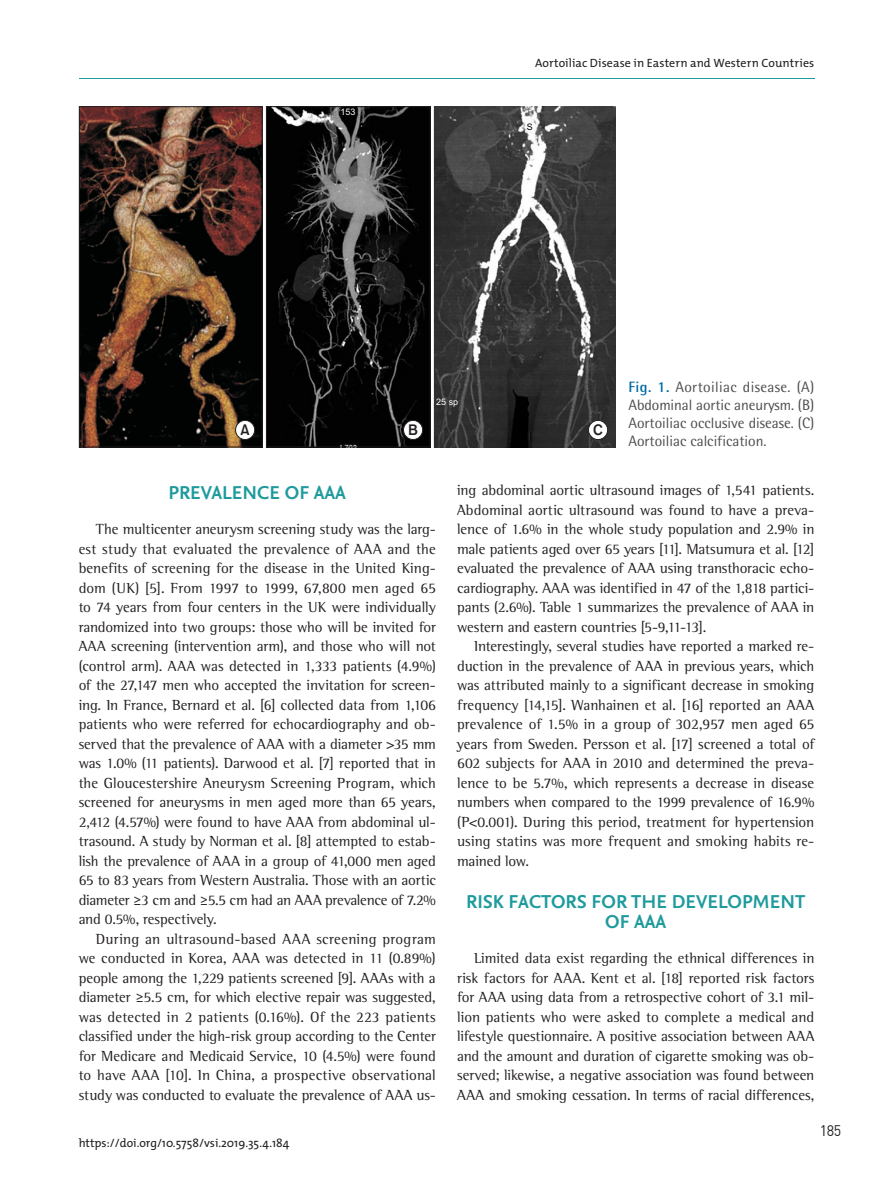
<style>
.page{position:relative;width:893px;height:1191px;background:#fff}
.page>*{position:absolute;margin:0;border:0;box-sizing:border-box;transform-origin:0 0}
.서론{font:700 19.5px/19.5px "Nexus Sans";color:#1f9b9d;text-align:center}
.본문{font:15px/19.5px "Rotis Semi Serif Std";letter-spacing:-.005em;color:#231f20;text-align:justify}
.표제목{font:15px/18px "Rotis Semi Sans Std";color:#4b4c4d;text-align:justify}
.t1{font:15px "Dinreg";color:#231f20;scale:.95 1}
.t2{font:15px "Gothic 725 BT Bold A";color:#231f20}
.t3{font:12px "The Mix";color:#231f20}
.t4{font:9px "Arial";color:#fff}
.t5{font:9px "Arial";color:#000}
.s1{font-weight:700;color:#0069a4}
</style>
<div class="page">
<hr style="left:79px;top:78px;width:735px;height:1px;background:#1f9b9d">
<img style="left:434px;top:107px;width:181px;height:340px">
<div style="left:588px;top:420px;width:20px;height:19px;background:#fff;border-radius:50%"></div>
<div style="left:588px;top:420px;width:20px;height:20px;border:1px solid #231f20;border-radius:50%"></div>
<svg style="left:79px;top:106px;width:352px;height:341px"></svg>
<p class="t4" style="left:340px;top:109px;width:17px">153</p>
<p class="t3" style="left:535px;top:53px;width:281px">Aortoiliac Disease in Eastern and Western Countries</p>
<p class="t5" style="left:527px;top:123px;width:8px">S</p>
<p class="t4" style="left:436px;top:399px;width:24px">25 sp</p>
<p class="t2" style="left:241px;top:421px;width:11px">A</p>
<p class="t2" style="left:408px;top:421px;width:11px">B</p>
<p class="t2" style="left:593px;top:421px;width:11px">C</p>
<p class="표제목" style="left:628px;top:378px;width:187px"><span class="s1">Fig. 1.</span> Aortoiliac disease. (A)<br>Abdominal aortic aneurysm. (B)<br>Aortoiliac occlusive disease. (C)<br>Aortoiliac calcification.</p>
<p class="서론" style="left:169px;top:482px;width:179px">PREVALENCE OF AAA</p>
<p class="본문" style="left:79px;top:519px;width:359px;text-indent:17px">The multicenter aneurysm screening study was the larg&shy;est study that evaluated the prevalence of AAA and the benefits of screening for the disease in the United King&shy;dom (UK) [5]. From 1997 to 1999, 67,800 men aged 65 to 74 years from four centers in the UK were individually randomized into two groups: those who will be invited for AAA screening (intervention arm), and those who will not (control arm). AAA was detected in 1,333 patients (4.9%) of the 27,147 men who accepted the invitation for screen&shy;ing. In France, Bernard et al. [6] collected data from 1,106 patients who were referred for echocardiography and ob&shy;served that the prevalence of AAA with a diameter &gt;35 mm was 1.0% (11 patients). Darwood et al. [7] reported that in the Gloucestershire Aneurysm Screening Program, which screened for aneurysms in men aged more than 65 years, 2,412 (4.57%) were found to have AAA from abdominal ul&shy;trasound. A study by Norman et al. [8] attempted to estab&shy;lish the prevalence of AAA in a group of 41,000 men aged 65 to 83 years from Western Australia. Those with an aortic diameter ≥3 cm and ≥5.5 cm had an AAA prevalence of 7.2% and 0.5%, respectively.</p>
<p class="본문" style="left:79px;top:929px;width:359px;text-indent:17px">During an ultrasound-based AAA screening program we conducted in Korea, AAA was detected in 11 (0.89%) people among the 1,229 patients screened [9]. AAAs with a diameter ≥5.5 cm, for which elective repair was suggested, was detected in 2 patients (0.16%). Of the 223 patients classified under the high-risk group according to the Center for Medicare and Medicaid Service, 10 (4.5%) were found to have AAA [10]. In China, a prospective observational study was conducted to evaluate the prevalence of AAA us-</p>
<p class="t3" style="left:79px;top:1133px;width:212px">https://doi.org/10.5758/vsi.2019.35.4.184</p>
<p class="본문" style="left:457px;top:480px;width:359px">ing abdominal aortic ultrasound images of 1,541 patients.<br>Abdominal aortic ultrasound was found to have a preva&shy;lence of 1.6% in the whole study population and 2.9% in male patients aged over 65 years [11]. Matsumura et al. [12] evaluated the prevalence of AAA using transthoracic echo&shy;cardiography. AAA was identified in 47 of the 1,818 partici&shy;pants (2.6%). Table 1 summarizes the prevalence of AAA in western and eastern countries [5-9,11-13].</p>
<p class="본문" style="left:457px;top:636px;width:359px;text-indent:17px">Interestingly, several studies have reported a marked re&shy;duction in the prevalence of AAA in previous years, which was attributed mainly to a significant decrease in smoking frequency [14,15]. Wanhainen et al. [16] reported an AAA prevalence of 1.5% in a group of 302,957 men aged 65 years from Sweden. Persson et al. [17] screened a total of 602 subjects for AAA in 2010 and determined the preva&shy;lence to be 5.7%, which represents a decrease in disease numbers when compared to the 1999 prevalence of 16.9% (P&lt;0.001). During this period, treatment for hypertension using statins was more frequent and smoking habits re&shy;mained low.</p>
<p class="서론" style="left:466px;top:892px;width:341px">RISK FACTORS FOR THE DEVELOPMENT<br>OF AAA</p>
<p class="본문" style="left:457px;top:948px;width:359px;text-indent:17px">Limited data exist regarding the ethnical differences in risk factors for AAA. Kent et al. [18] reported risk factors for AAA using data from a retrospective cohort of 3.1 mil&shy;lion patients who were asked to complete a medical and lifestyle questionnaire. A positive association between AAA and the amount and duration of cigarette smoking was ob&shy;served; likewise, a negative association was found between AAA and smoking cessation. In terms of racial differences,</p>
<p class="t1" style="left:820px;top:1121px;width:24px">185</p>
</div>
